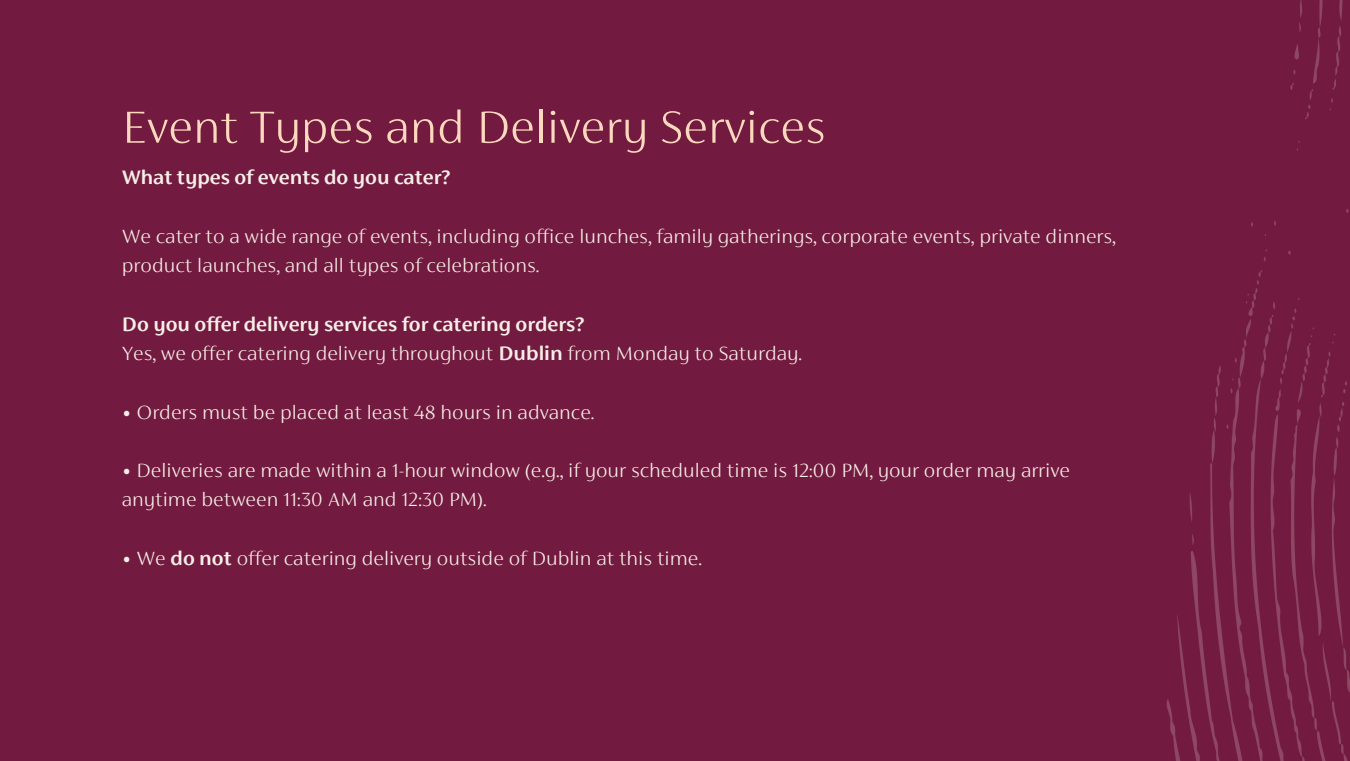
<style>
.page{position:relative;width:1350px;height:761px;background:#fff}
.page>*{position:absolute;margin:0;border:0;box-sizing:border-box;transform-origin:0 0}
.t1{font:200 50.7px "FS Siena";color:#ffd9be}
.t2{font:200 21.45px "FS Siena";color:#f9eee7}
.t3{font:600 21.45px "FS Siena";color:#f9eee7}
.s1{font-weight:600}
</style>
<div class="page">
<div style="left:0;top:0;width:1350px;height:760px;background:#721a3f"></div>
<img style="left:1166px;top:0;width:184px;height:760px">
<p class="t1" style="left:122px;top:105px;width:705px">Event Types and Delivery Services</p>
<p class="t3" style="left:122px;top:168px;width:330px">What types of events do you cater?</p>
<h1 class="t2" style="left:122px;top:227px;width:995px">We cater to a wide range of events, including office lunches, family gatherings, corporate events, private dinners,</h1>
<p class="t2" style="left:122px;top:256px;width:419px">product launches, and all types of celebrations.</p>
<p class="t3" style="left:122px;top:315px;width:464px">Do you offer delivery services for catering orders?</p>
<p class="t2" style="left:122px;top:344px;width:682px">Yes, we offer catering delivery throughout <span class="s1">Dublin</span> from Monday to Saturday.</p>
<p class="t2" style="left:122px;top:402px;width:474px">• Orders must be placed at least 48 hours in advance.</p>
<p class="t2" style="left:122px;top:461px;width:950px">• Deliveries are made within a 1-hour window (e.g., if your scheduled time is 12:00 PM, your order may arrive</p>
<p class="t2" style="left:122px;top:490px;width:366px">anytime between 11:30 AM and 12:30 PM).</p>
<p class="t2" style="left:122px;top:549px;width:582px">• We <span class="s1">do not</span> offer catering delivery outside of Dublin at this time.</p>
</div>
